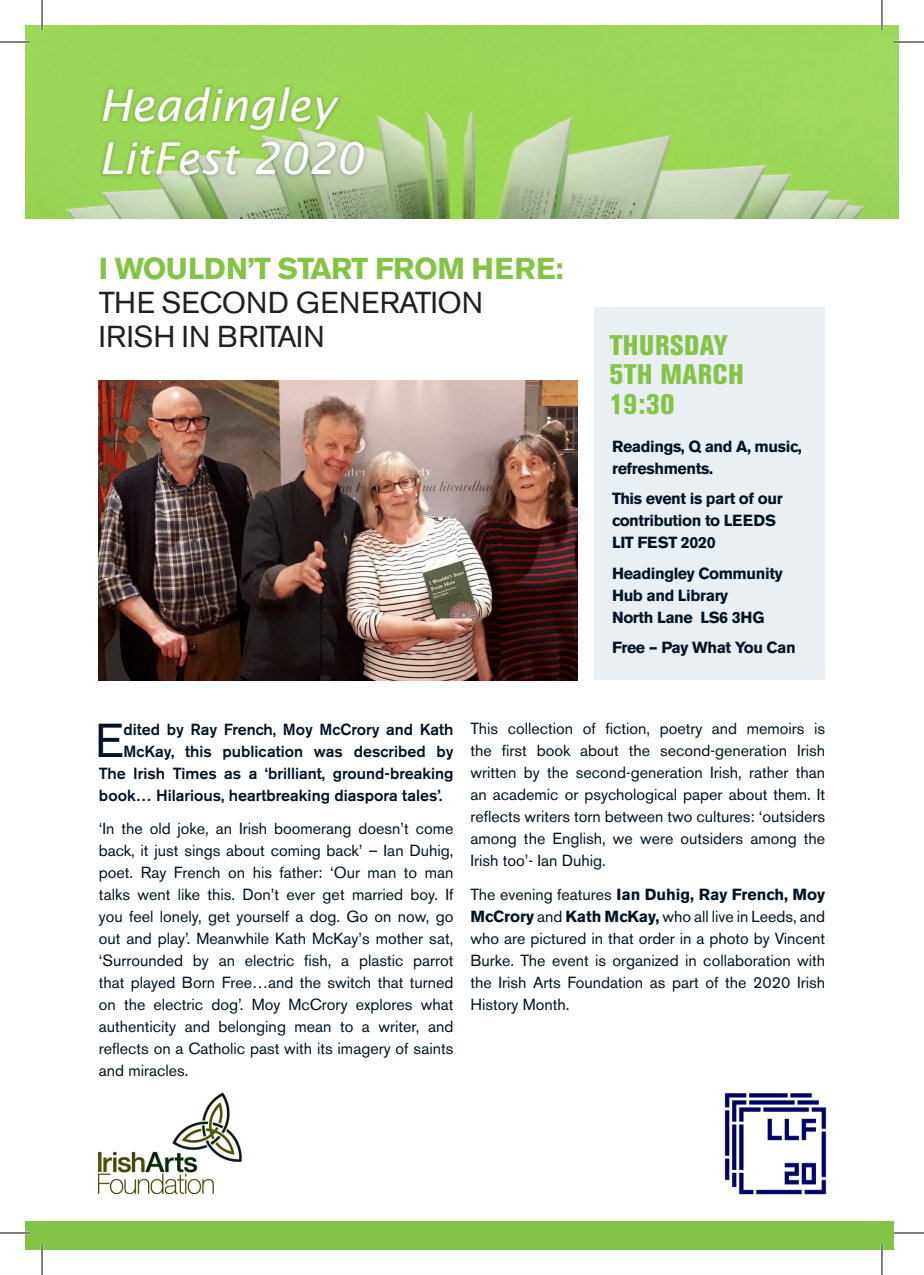
<style>
.page{position:relative;width:924px;height:1275px;background:#fff}
.page>*{position:absolute;margin:0;border:0;box-sizing:border-box;transform-origin:0 0}
.Drop_Caps{font:47.2px "Akzidenz Grotesk BE";color:#001322}
.Body_copy{font:italic 44px "Lucida Sans";color:#fff}
.t1{font:30px/34px "Akzidenz Grotesk BE";letter-spacing:-.005em;color:#231f20}
.t2{font:700 30px "Akzidenz Grotesk BE";letter-spacing:-.025em;color:#83c446}
.t3{font:800 condensed 28px "Akzidenz Grotesk BE";letter-spacing:.02em;color:#83c446}
.Body_copy-2{font:16px/22px "Akzidenz Grotesk BE";color:#001322;text-align:justify}
.Drop_Caps-2{font:500 16px "Akzidenz Grotesk BE";color:#001322}
.Detail_copy{font:700 16px/22px "Akzidenz Grotesk BE";letter-spacing:-.025em;color:#001322}
.s1{font-weight:700}
</style>
<div class="page">
<img style="left:724px;top:1093px;width:103px;height:102px">
<img style="left:99px;top:1092px;width:143px;height:101px">
<div style="left:594px;top:307px;width:230px;height:373px;background:#e9eff3"></div>
<img style="left:99px;top:380px;width:478px;height:300px">
<img style="left:25px;top:25px;width:873px;height:194px">
<div style="left:25px;top:1221px;width:868px;height:29px;background:#83c446"></div>
<div style="left:98px;top:83px;width:270px;height:97px;background:#231f20;opacity:.18"></div>
<hr style="left:0;top:41px;width:30px;height:2px;background:#fff">
<hr style="left:893px;top:41px;width:30px;height:2px;background:#fff">
<hr style="left:0;top:1231px;width:30px;height:3px;background:#fff">
<hr style="left:41px;top:0;width:2px;height:30px;background:#fff">
<hr style="left:41px;top:1245px;width:2px;height:30px;background:#fff">
<hr style="left:880px;top:0;width:2px;height:30px;background:#fff">
<hr style="left:880px;top:1245px;width:2px;height:30px;background:#fff">
<hr style="left:0;top:42px;width:30px;height:1px;background:#000">
<hr style="left:893px;top:42px;width:30px;height:1px;background:#000">
<hr style="left:0;top:1232px;width:30px;height:1px;background:#000">
<hr style="left:893px;top:1232px;width:30px;height:1px;background:#000">
<hr style="left:42px;top:0;width:1px;height:30px;background:#000">
<hr style="left:42px;top:1245px;width:1px;height:30px;background:#000">
<hr style="left:881px;top:0;width:1px;height:30px;background:#000">
<hr style="left:881px;top:1245px;width:1px;height:30px;background:#000">
<p class="Body_copy" style="left:99px;top:80px;width:238px">Headingley</p>
<p class="Body_copy" style="left:99px;top:134px;width:265px">LitFest 2020</p>
<p class="t2" style="left:99px;top:251px;width:466px">I WOULDN’T START FROM HERE:</p>
<p class="t1" style="left:99px;top:285px;width:385px">THE SECOND GENERATION<br>IRISH IN BRITAIN</p>
<p class="t3" style="left:609px;top:329px;width:120px">THURSDAY</p>
<p class="t3" style="left:609px;top:358px;width:136px">5TH MARCH</p>
<p class="t3" style="left:609px;top:388px;width:66px">19:30</p>
<p class="Detail_copy" style="left:611px;top:435px;width:191px">Readings, Q and A, music, refreshments.</p>
<p class="Detail_copy" style="left:611px;top:488px;width:172px">This event is part of our contribution to LEEDS<br>LIT FEST 2020</p>
<p class="Detail_copy" style="left:611px;top:562px;width:172px">Headingley Community<br>Hub and Library<br>North Lane LS6 3HG</p>
<p class="Detail_copy" style="left:611px;top:637px;width:185px">Free – Pay What You Can</p>
<p class="Drop_Caps" style="left:95px;top:712px;width:30px">E</p>
<p class="Drop_Caps-2" style="left:123px;top:719px;width:331px">dited by Ray French, Moy McCrory and Kath</p>
<p class="Drop_Caps-2" style="left:123px;top:741px;width:331px">McKay, this publication was described by</p>
<p class="Drop_Caps-2" style="left:99px;top:763px;width:356px">The Irish Times as a ‘brilliant, ground-breaking</p>
<p class="Drop_Caps-2" style="left:99px;top:785px;width:345px">book… Hilarious, heartbreaking diaspora tales’.</p>
<p class="Body_copy-2" style="left:99px;top:818px;width:356px">‘In the old joke, an Irish boomerang doesn’t come back, it just sings about coming back’ – Ian Duhig, poet. Ray French on his father: ‘Our man to man talks went like this. Don’t ever get married boy. If you feel lonely, get yourself a dog. Go on now, go out and play’. Meanwhile Kath McKay’s mother sat, ‘Surrounded by an electric fish, a plastic parrot that played Born Free…and the switch that turned on the electric dog’. Moy McCrory explores what authenticity and belonging mean to a writer, and reflects on a Catholic past with its imagery of saints and miracles.</p>
<p class="Body_copy-2" style="left:470px;top:717px;width:356px">This collection of fiction, poetry and memoirs is the first book about the second-generation Irish written by the second-generation Irish, rather than an academic or psychological paper about them. It reflects writers torn between two cultures: ‘outsiders among the English, we were outsiders among the Irish too’- Ian Duhig.</p>
<p class="Body_copy-2" style="left:470px;top:883px;width:356px">The evening features <span class="s1">Ian Duhig, Ray French, Moy McCrory</span> and <span class="s1">Kath McKay,</span> who all live in Leeds, and who are pictured in that order in a photo by Vincent Burke. The event is organized in collaboration with the Irish Arts Foundation as part of the 2020 Irish History Month.</p>
</div>
